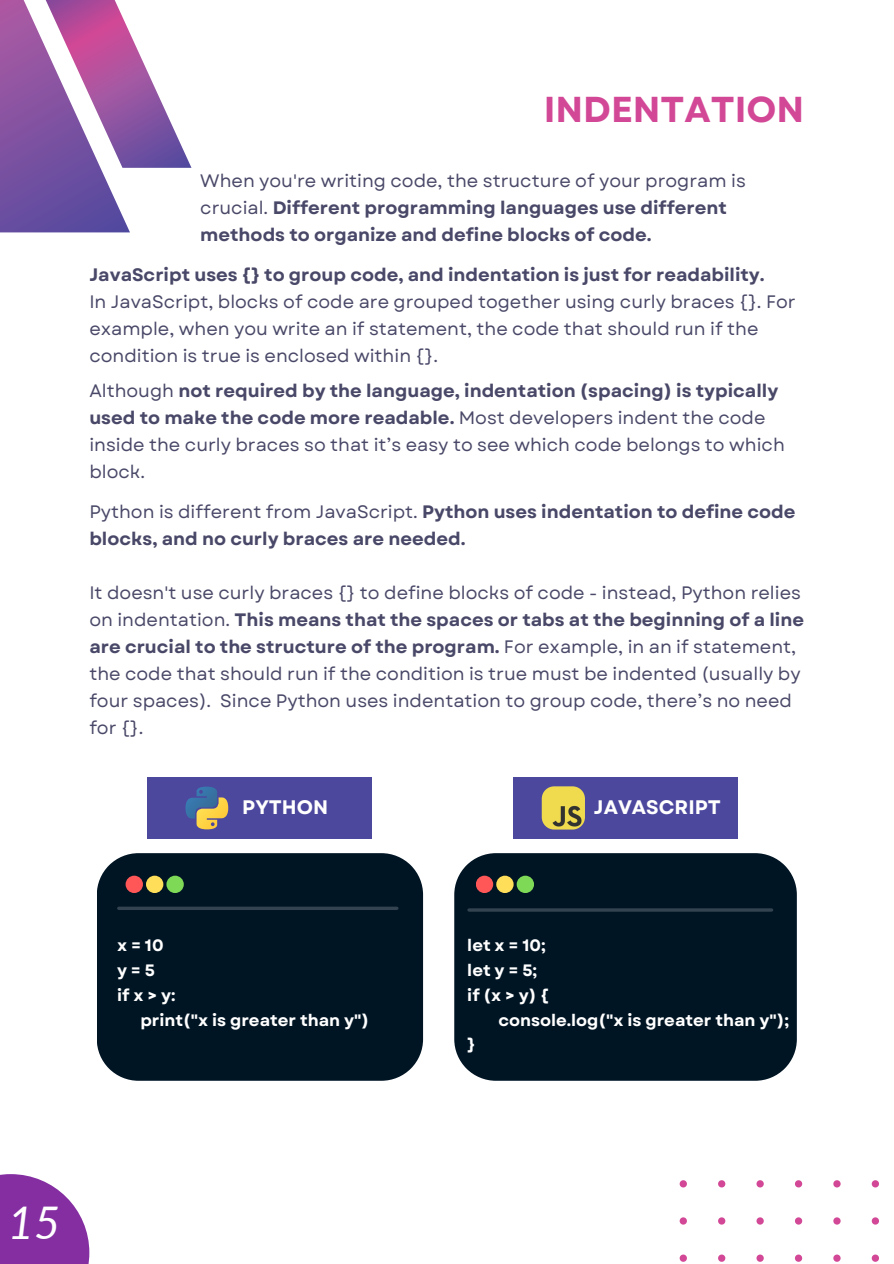
<style>
.page{position:relative;width:894px;height:1264px;background:#fff}
.page>*{position:absolute;margin:0;border:0;box-sizing:border-box;transform-origin:0 0}
.t1{font:italic 45px "Lato";color:#fff}
.t2{font:700 36px "Garet";color:#d24896}
.t3{font:700 19.5px "Garet";color:#fff}
.t4{font:18px/27px "Garet";color:#494868}
.t5{font:700 18px/27px "Garet";color:#494868}
.t6{font:700 16.5px "Garet";color:#fff}
.s1{font-weight:400}
.s2{font-weight:700}
</style>
<div class="page">
<svg style="left:0;top:0;width:191px;height:232px"></svg>
<svg style="left:0;top:1174px;width:89px;height:89px;fill:#842ea2"></svg>
<svg style="left:679px;top:1180px;width:200px;height:82px"></svg>
<div style="left:513px;top:777px;width:224px;height:61px;background:#4c489e"></div>
<div style="left:454px;top:853px;width:342px;height:227px;background:#001524"></div>
<hr style="left:469px;top:908px;width:302px;height:3px;background:#fff">
<div style="left:475px;top:875px;width:18px;height:18px;background:#ff5757;border-radius:50%"></div>
<div style="left:496px;top:875px;width:17px;height:18px;background:#ffde59;border-radius:50%"></div>
<div style="left:516px;top:875px;width:18px;height:18px;background:#7ed957;border-radius:50%"></div>
<img style="left:541px;top:786px;width:43px;height:43px;border-radius:12px">
<div style="left:148px;top:777px;width:224px;height:61px;background:#4c489e"></div>
<svg style="left:185px;top:786px;width:43px;height:43px"></svg>
<div style="left:97px;top:853px;width:326px;height:227px;background:#001524"></div>
<svg style="left:119px;top:906px;width:278px;height:4px"></svg>
<div style="left:125px;top:875px;width:18px;height:18px;background:#ff5757;border-radius:50%"></div>
<div style="left:146px;top:875px;width:17px;height:18px;background:#ffde59;border-radius:50%"></div>
<div style="left:166px;top:875px;width:18px;height:18px;background:#7ed957;border-radius:50%"></div>
<h3 class="t2" style="left:543px;top:83px;width:262px">INDENTATION</h3>
<h3 class="t5" style="left:200px;top:168px;width:547px"><span class="s1">When you're writing code, the structure of your program is crucial.</span> Different programming languages use different methods to organize and define blocks of code.</h3>
<h3 class="t4" style="left:89px;top:261px;width:707px"><span class="s2">JavaScript uses {} to group code, and indentation is just for readability.<br></span>In JavaScript, blocks of code are grouped together using curly braces {}. For example, when you write an if statement, the code that should run if the condition is true is enclosed within {}.</h3>
<h3 class="t4" style="left:89px;top:377px;width:696px">Although <span class="s2">not required by the language, indentation (spacing) is typically used to make the code more readable.</span> Most developers indent the code inside the curly braces so that it’s easy to see which code belongs to which block.</h3>
<p class="t5" style="left:89px;top:498px;width:707px"><span class="s1">Python is different from JavaScript.</span> Python uses indentation to define code blocks, and no curly braces are needed.</p>
<p class="t4" style="left:89px;top:579px;width:716px">It doesn't use curly braces {} to define blocks of code - instead, Python relies on indentation. <span class="s2">This means that the spaces or tabs at the beginning of a line are crucial to the structure of the program.</span> For example, in an if statement, the code that should run if the condition is true must be indented (usually by four spaces). Since Python uses indentation to group code, there’s no need for {}.</p>
<p class="t3" style="left:242px;top:793px;width:87px">PYTHON</p>
<h2 class="t6" style="left:117px;top:933px;width:48px">x=10</h2>
<p class="t6" style="left:117px;top:958px;width:39px">y=5</p>
<p class="t6" style="left:117px;top:983px;width:60px">ifx&gt;y:</p>
<p class="t6" style="left:140px;top:1007px;width:230px">print("x is greater than y")</p>
<h1 class="t3" style="left:594px;top:793px;width:128px">JAVASCRIPT</h1>
<p class="t6" style="left:467px;top:933px;width:80px">let x = 10;</p>
<h2 class="t6" style="left:467px;top:958px;width:72px">let y = 5;</h2>
<p class="t6" style="left:467px;top:983px;width:83px">if(x&gt;y){</p>
<p class="t6" style="left:498px;top:1007px;width:292px">console.log("x is greater than y");</p>
<p class="t6" style="left:467px;top:1032px;width:10px">}</p>
<h3 class="t1" style="left:8px;top:1194px;width:54px">15</h3>
</div>
